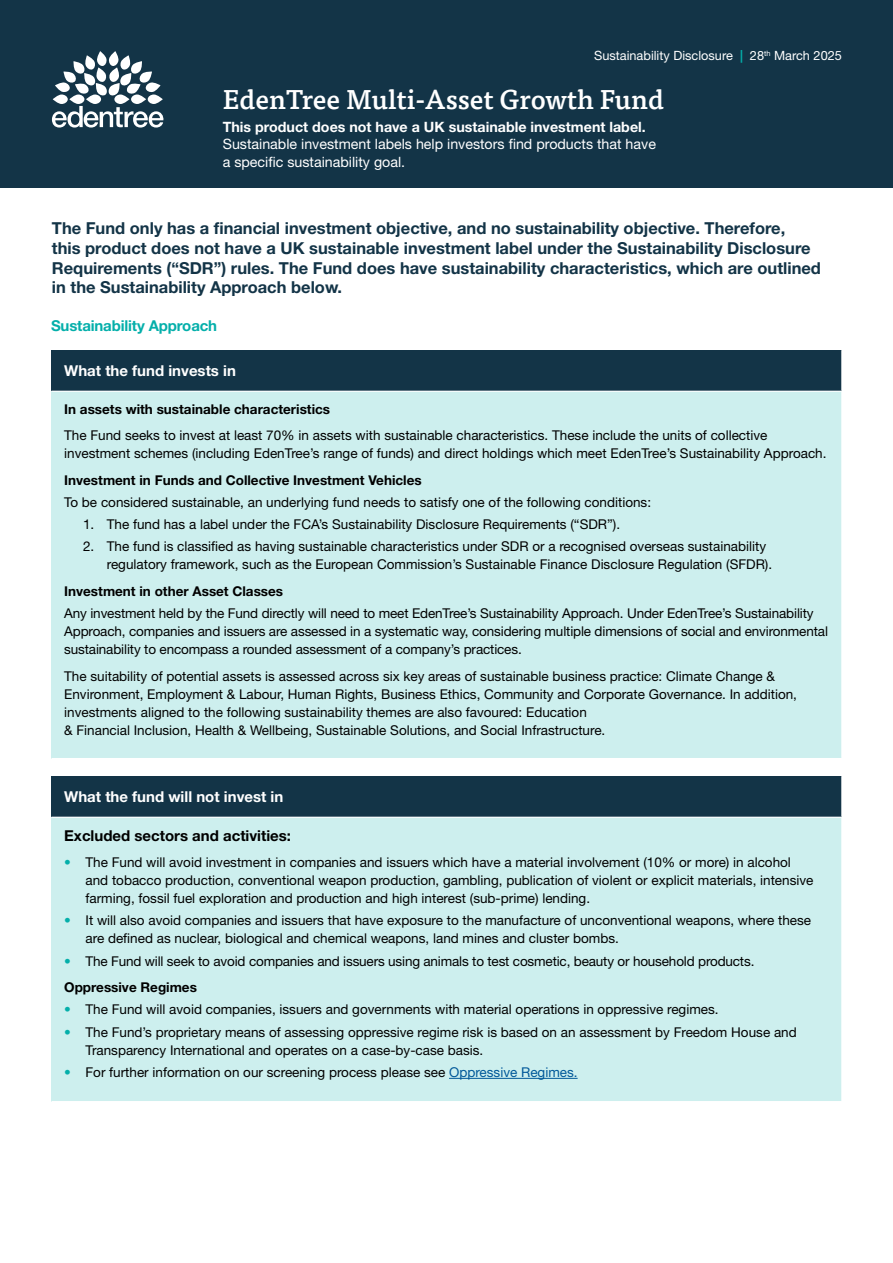
<style>
.page{position:relative;width:893px;height:1263px;background:#fff}
.page>*{position:absolute;margin:0;border:0;box-sizing:border-box;transform-origin:0 0}
.t1{font:500 27px "Tisa Pro";color:#fff}
.t2{font:700 16.5px/19.8px "Helvetica Neue LT Pro";color:#133447}
.t3{font:700 15px "Helvetica Neue LT Pro";color:#fff}
.t4{font:700 15px "Helvetica Neue LT Pro";color:#000}
.t5{font:700 15px "Helvetica Neue LT Pro";letter-spacing:-.01em;color:#04afaa}
.t6{font:14.25px/17.1px "Helvetica Neue LT Pro";color:#fff}
.t7{font:700 14.25px "Helvetica Neue LT Pro";color:#fff}
.t8{font:13.5px/18px "Helvetica Neue LT Pro";color:#000}
.t9{font:700 13.5px "Helvetica Neue LT Pro";color:#000}
.t10{font:12.75px "Helvetica Neue LT Pro";color:#fff}
.s1{font-weight:700;color:#04afaa}
.s2{color:#04afaa}
.s3{font-weight:700}
.s4{color:#005899}
</style>
<div class="page">
<div style="left:0;top:0;width:893px;height:187px;background:#133447"></div>
<svg style="left:52px;top:51px;width:112px;height:77px"></svg>
<div style="left:51px;top:350px;width:791px;height:41px;background:#133447"></div>
<div style="left:51px;top:391px;width:791px;height:367px;background:#cdefee"></div>
<hr style="left:841px;top:350px;width:1px;height:41px;background:#fff">
<hr style="left:51px;top:391px;width:791px;height:1px;background:#fff">
<hr style="left:841px;top:392px;width:1px;height:366px;background:#fff">
<div style="left:51px;top:776px;width:791px;height:41px;background:#133447"></div>
<div style="left:51px;top:817px;width:791px;height:284px;background:#cdefee"></div>
<hr style="left:841px;top:776px;width:1px;height:41px;background:#fff">
<hr style="left:51px;top:817px;width:791px;height:1px;background:#fff">
<hr style="left:841px;top:818px;width:1px;height:283px;background:#fff">
<hr style="left:449px;top:1078px;width:129px;height:1px;background:#005899">
<p class="t10" style="left:594px;top:48px;width:249px">Sustainability Disclosure <span class="s1">|</span> 28<sup>th</sup> March 2025</p>
<h1 class="t1" style="left:223px;top:78px;width:443px">EdenTree Multi-Asset Growth Fund</h1>
<p class="t7" style="left:223px;top:118px;width:424px">This product does not have a UK sustainable investment label.</p>
<p class="t6" style="left:223px;top:135px;width:435px">Sustainable investment labels help investors find products that have a specific sustainability goal.</p>
<p class="t2" style="left:52px;top:218px;width:770px">The Fund only has a financial investment objective, and no sustainability objective. Therefore,<br>this product does not have a UK sustainable investment label under the Sustainability Disclosure Requirements (“SDR”) rules. The Fund does have sustainability characteristics, which are outlined in the Sustainability Approach below.</p>
<p class="t5" style="left:51px;top:317px;width:168px">Sustainability Approach</p>
<p class="t3" style="left:64px;top:361px;width:173px">What the fund invests in</p>
<p class="t9" style="left:64px;top:400px;width:267px">In assets with sustainable characteristics</p>
<p class="t8" style="left:64px;top:426px;width:764px">The Fund seeks to invest at least 70% in assets with sustainable characteristics. These include the units of collective investment schemes (including EdenTree’s range of funds) and direct holdings which meet EdenTree’s Sustainability Approach.</p>
<p class="t9" style="left:64px;top:471px;width:359px">Investment in Funds and Collective Investment Vehicles</p>
<p class="t8" style="left:64px;top:493px;width:588px">To be considered sustainable, an underlying fund needs to satisfy one of the following conditions:</p>
<p class="t8" style="left:83px;top:515px;width:539px">1. The fund has a label under the FCA’s Sustainability Disclosure Requirements (“SDR”).</p>
<p class="t8" style="left:107px;top:537px;width:667px;text-indent:-24px">2. The fund is classified as having sustainable characteristics under SDR or a recognised overseas sustainability regulatory framework, such as the European Commission’s Sustainable Finance Disclosure Regulation (SFDR).</p>
<p class="t9" style="left:64px;top:583px;width:220px">Investment in other Asset Classes</p>
<p class="t8" style="left:64px;top:604px;width:765px">Any investment held by the Fund directly will need to meet EdenTree’s Sustainability Approach. Under EdenTree’s Sustainability<br>Approach, companies and issuers are assessed in a systematic way, considering multiple dimensions of social and environmental sustainability to encompass a rounded assessment of a company’s practices.</p>
<p class="t8" style="left:64px;top:666px;width:734px">The suitability of potential assets is assessed across six key areas of sustainable business practice: Climate Change &amp; Environment, Employment &amp; Labour, Human Rights, Business Ethics, Community and Corporate Governance. In addition, investments aligned to the following sustainability themes are also favoured: Education<br>&amp; Financial Inclusion, Health &amp; Wellbeing, Sustainable Solutions, and Social Infrastructure.</p>
<p class="t3" style="left:64px;top:787px;width:221px">What the fund will not invest in</p>
<p class="t4" style="left:64px;top:826px;width:228px">Excluded sectors and activities:</p>
<p class="t8" style="left:85px;top:853px;width:729px;text-indent:-21px"><span class="s2">•</span> The Fund will avoid investment in companies and issuers which have a material involvement (10% or more) in alcohol and tobacco production, conventional weapon production, gambling, publication of violent or explicit materials, intensive farming, fossil fuel exploration and production and high interest (sub-prime) lending.</p>
<p class="t8" style="left:85px;top:911px;width:727px;text-indent:-21px"><span class="s2">•</span> It will also avoid companies and issuers that have exposure to the manufacture of unconventional weapons, where these are defined as nuclear, biological and chemical weapons, land mines and cluster bombs.</p>
<p class="t8" style="left:64px;top:947px;width:692px;line-height:26.5px"><span class="s2">•</span> The Fund will seek to avoid companies and issuers using animals to test cosmetic, beauty or household products.<br><span class="s3">Oppressive Regimes</span></p>
<p class="t8" style="left:64px;top:1000px;width:656px"><span class="s2">•</span> The Fund will avoid companies, issuers and governments with material operations in oppressive regimes.</p>
<p class="t8" style="left:85px;top:1022px;width:713px;text-indent:-21px"><span class="s2">•</span> The Fund’s proprietary means of assessing oppressive regime risk is based on an assessment by Freedom House and<br>Transparency International and operates on a case-by-case basis.</p>
<p class="t8" style="left:64px;top:1063px;width:515px"><span class="s2">•</span> For further information on our screening process please see <span class="s4">Oppressive Regimes.</span></p>
</div>
